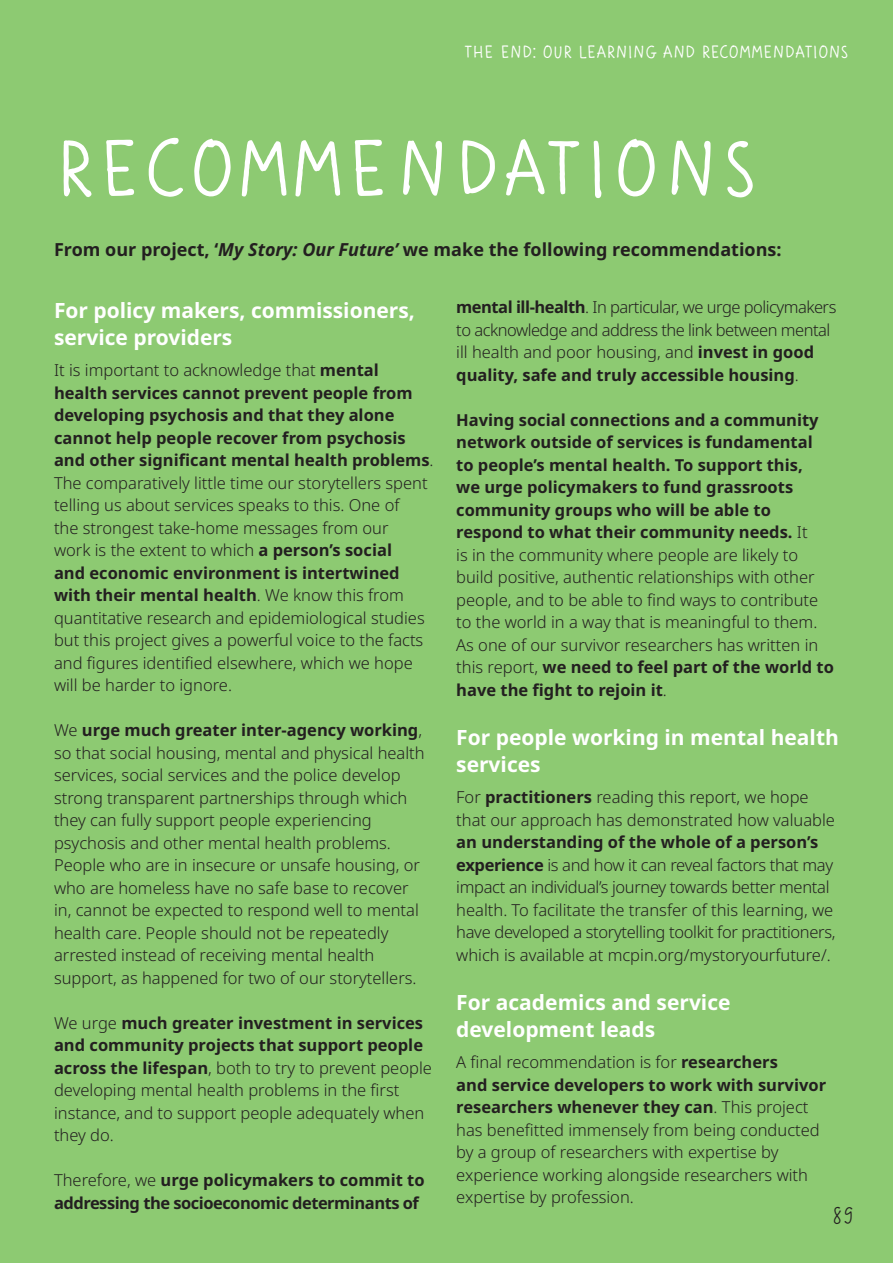
<style>
.page{position:relative;width:893px;height:1263px;background:#8dca72}
.page>*{position:absolute;margin:0;border:0;box-sizing:border-box;transform-origin:0 0}
.t1{font:67.5px "Scandiebox Four";letter-spacing:-.2em;color:#fff}
.t2{font:22.5px "Scandiebox One";color:#231f20}
.t3{font:700 21px/27px "Noto Sans";color:#fff}
.t4{font:700 18px "Noto Sans";color:#231f20}
.t5{font:300 16.5px/22.5px "Noto Sans";color:#231f20}
.t6{font:700 16.5px/22.5px "Noto Sans";color:#231f20}
.t7{font:300 16.5px/22.5px "Noto Sans";letter-spacing:-.02em;color:#231f20}
.t8{font:300 16.5px/22.5px "Noto Sans";letter-spacing:-.03em;color:#231f20}
.t9{font:700 16.5px/22.5px "Noto Sans";letter-spacing:-.03em;color:#231f20}
.t10{font:15px "Scandiebox Four";letter-spacing:-.26em;color:#fff}
.s1{font-style:italic}
.s2{font-weight:700}
.s3{font-weight:300}
</style>
<div class="page">
<p class="t10" style="left:463px;top:40px;width:389px">THE END: OUR LEARNING AND RECOMMENDATIONS</p>
<h1 class="t1" style="left:47px;top:113px;width:721px">RECOMMENDATIONS</h1>
<p class="t4" style="left:54px;top:237px;width:729px">From our project, ‘<span class="s1">My Story: Our Future’</span> we make the following recommendations:</p>
<p class="t3" style="left:54px;top:297px;width:362px">For policy makers, commissioners, service providers</p>
<p class="t5" style="left:54px;top:359px;width:381px">It is important to acknowledge that <span class="s2">mental health services cannot prevent people from developing psychosis and that they alone cannot help people recover from psychosis and other significant mental health problems</span>.<br>The comparatively little time our storytellers spent telling us about services speaks to this. One of<br>the strongest take-home messages from our<br>work is the extent to which <span class="s2">a person’s social<br>and economic environment is intertwined with their mental health</span>. We know this from quantitative research and epidemiological studies but this project gives a powerful voice to the facts and figures identified elsewhere, which we hope will be harder to ignore.</p>
<p class="t5" style="left:54px;top:719px;width:372px">We <span class="s2">urge much greater inter-agency working</span>, so that social housing, mental and physical health services, social services and the police develop strong transparent partnerships through which they can fully support people experiencing psychosis and other mental health problems.<br>People who are in insecure or unsafe housing, or who are homeless have no safe base to recover in, cannot be expected to respond well to mental health care. People should not be repeatedly arrested instead of receiving mental health support, as happened for two of our storytellers.</p>
<p class="t5" style="left:54px;top:1012px;width:379px">We urge <span class="s2">much greater investment in services and community projects that support people across the lifespan</span>, both to try to prevent people developing mental health problems in the first instance, and to support people adequately when they do.</p>
<p class="t9" style="left:54px;top:1169px;width:372px"><span class="s3">Therefore, we</span> urge policymakers to commit to addressing the socioeconomic determinants of</p>
<p class="t8" style="left:456px;top:296px;width:382px"><span class="s2">mental ill-health</span>. In particular, we urge policymakers to acknowledge and address the link between mental ill health and poor housing, and <span class="s2">invest in good quality, safe and truly accessible housing</span>.</p>
<p class="t6" style="left:456px;top:409px;width:379px">Having social connections and a community network outside of services is fundamental to people’s mental health. To support this,<br>we urge policymakers to fund grassroots community groups who will be able to respond to what their community needs. <span class="s3">It<br>is in the community where people are likely to build positive, authentic relationships with other people, and to be able to find ways to contribute to the world in a way that is meaningful to them.<br>As one of our survivor researchers has written in this report,</span> we need to feel part of the world to have the fight to rejoin it<span class="s3">.</span></p>
<p class="t3" style="left:456px;top:725px;width:384px">For people working in mental health services</p>
<p class="t5" style="left:456px;top:786px;width:380px">For <span class="s2">practitioners</span> reading this report, we hope that our approach has demonstrated how valuable</p>
<p class="t7" style="left:456px;top:831px;width:381px"><span class="s2">an understanding of the whole of a person’s experience</span> is and how it can reveal factors that may impact an individual’s journey towards better mental health. To facilitate the transfer of this learning, we have developed a storytelling toolkit for practitioners, which is available at mcpin.org/mystoryourfuture/.</p>
<p class="t3" style="left:456px;top:990px;width:276px">For academics and service development leads</p>
<p class="t5" style="left:456px;top:1051px;width:371px">A final recommendation is for <span class="s2">researchers<br>and service developers to work with survivor researchers whenever they can</span>. This project has benefitted immensely from being conducted by a group of researchers with expertise by experience working alongside researchers with expertise by profession.</p>
<h2 class="t2" style="left:832px;top:1204px;width:23px">89</h2>
<h2 class="t2" style="left:833px;top:1217px;width:23px">89</h2>
</div>
